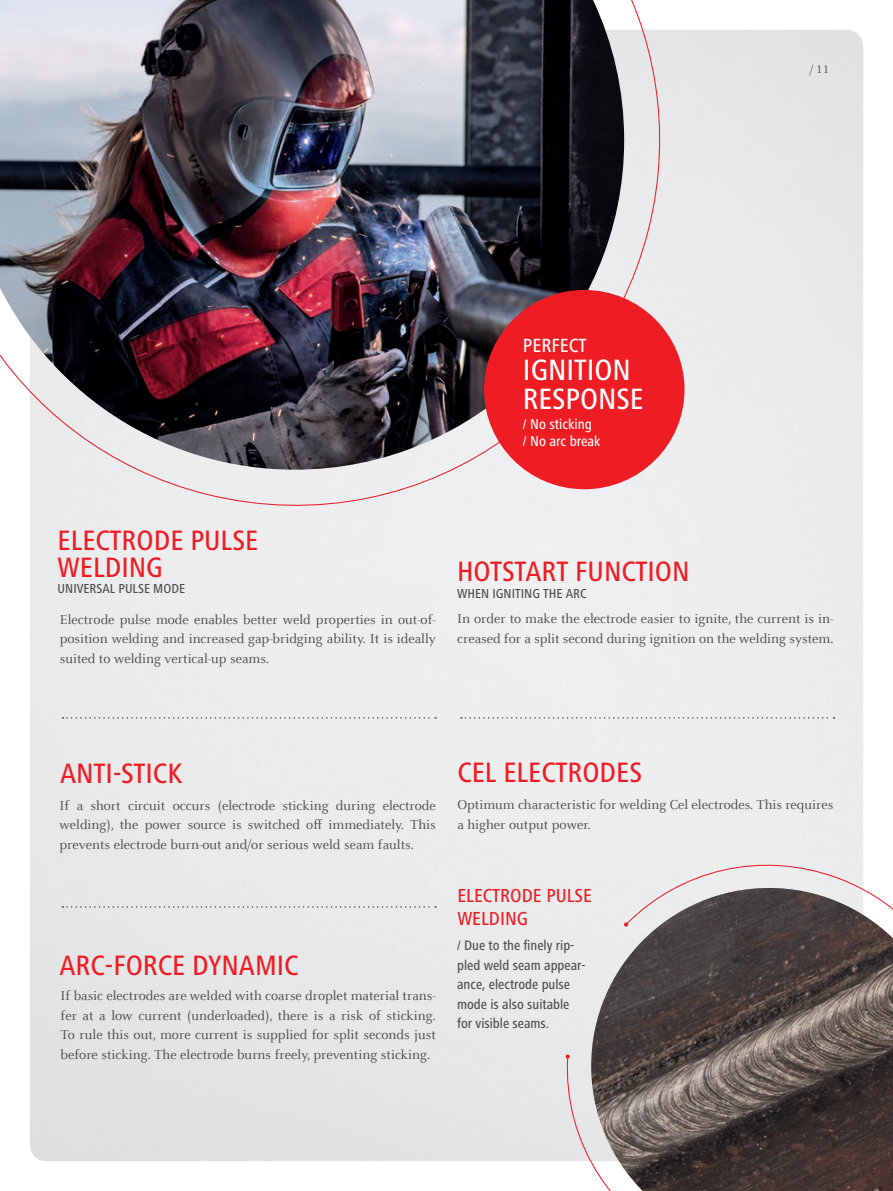
<style>
.page{position:relative;width:893px;height:1191px;background:#fff}
.page>*{position:absolute;margin:0;border:0;box-sizing:border-box;transform-origin:0 0}
.t1{font:500 condensed 30.45px/28.5px "Frutiger Next LTW1 G";color:#fff}
.t2{font:500 condensed 29.1px/27px "Frutiger Next LTW1 G";color:#ee1d23}
.t3{font:500 condensed 19.8px "Frutiger Next LTW1 G";color:#fff}
.t4{font:500 condensed 19.5px/23.7px "Frutiger Next LTW1 G";color:#ee1d23}
.t5{font:500 condensed 14.7px/17.7px "Frutiger Next LTW1 G";color:#fff}
.t6{font:14.25px/19.5px "Celeste Offc Pro";color:#4b4c4d;text-align:justify}
.t7{font:500 condensed 14.25px/19.5px "Frutiger Next LTW1 G";color:#4b4c4d}
.t8{font:500 condensed 13.5px "Frutiger Next LTW1 G";color:#4b4c4d}
.t9{font:12px "Celeste Offc Pro";color:#4b4c4d}
</style>
<div class="page">
<div style="left:30px;top:30px;width:833px;height:1131px;background:#eaebec"></div>
<svg style="left:62px;top:717px;width:374px;height:1px"></svg>
<svg style="left:461px;top:717px;width:373px;height:1px"></svg>
<svg style="left:62px;top:906px;width:374px;height:1px"></svg>
<div style="left:563px;top:849px;width:300px;height:314px;background:#ebeced"></div>
<svg style="left:565px;top:1054px;width:5px;height:5px"></svg>
<img style="left:591px;top:888px;width:302px;height:303px">
<div style="left:30px;top:0;width:656px;height:521px;background:#ededee"></div>
<img style="left:0;top:0;width:624px;height:469px">
<div style="left:484px;top:290px;width:200px;height:199px;background:#ee1d23;border-radius:50%"></div>
<p class="t9" style="left:810px;top:61px;width:21px">/ 11</p>
<h3 class="t3" style="left:523px;top:333px;width:65px">PERFECT</h3>
<h1 class="t1" style="left:523px;top:356px;width:122px">IGNITION<br>RESPONSE</h1>
<p class="t5" style="left:523px;top:415px;width:79px">/ No sticking<br>/ No arc break</p>
<h2 class="t2" style="left:58px;top:526px;width:202px">ELECTRODE PULSE<br>WELDING</h2>
<p class="t8" style="left:58px;top:581px;width:129px">UNIVERSAL PULSE MODE</p>
<p class="t6" style="left:60px;top:609px;width:378px">Electrode pulse mode enables better weld properties in out-of&shy;position welding and increased gap-bridging ability. It is ideally suited to welding vertical-up seams.</p>
<h2 class="t2" style="left:457px;top:558px;width:234px">HOTSTART FUNCTION</h2>
<p class="t8" style="left:457px;top:585px;width:131px">WHEN IGNITING THE ARC</p>
<p class="t6" style="left:457px;top:608px;width:378px">In order to make the electrode easier to ignite, the current is in&shy;creased for a split second during ignition on the welding system.</p>
<h2 class="t2" style="left:60px;top:759px;width:124px">ANTI-STICK</h2>
<p class="t6" style="left:60px;top:795px;width:378px">If a short circuit occurs (electrode sticking during electrode welding), the power source is switched off immediately. This prevents electrode burn-out and/or serious weld seam faults.</p>
<h2 class="t2" style="left:60px;top:951px;width:241px">ARC-FORCE DYNAMIC</h2>
<p class="t6" style="left:61px;top:985px;width:377px">If basic electrodes are welded with coarse droplet material trans&shy;fer at a low current (underloaded), there is a risk of sticking.<br>To rule this out, more current is supplied for split seconds just before sticking. The electrode burns freely, preventing sticking.</p>
<h2 class="t2" style="left:457px;top:759px;width:186px">CEL ELECTRODES</h2>
<p class="t6" style="left:457px;top:795px;width:378px">Optimum characteristic for welding Cel electrodes. This requires a higher output power.</p>
<h3 class="t4" style="left:457px;top:883px;width:136px">ELECTRODE PULSE<br>WELDING</h3>
<p class="t7" style="left:457px;top:936px;width:130px">/ Due to the finely rip&shy;pled weld seam appear&shy;ance, electrode pulse mode is also suitable for visible seams.</p>
</div>
